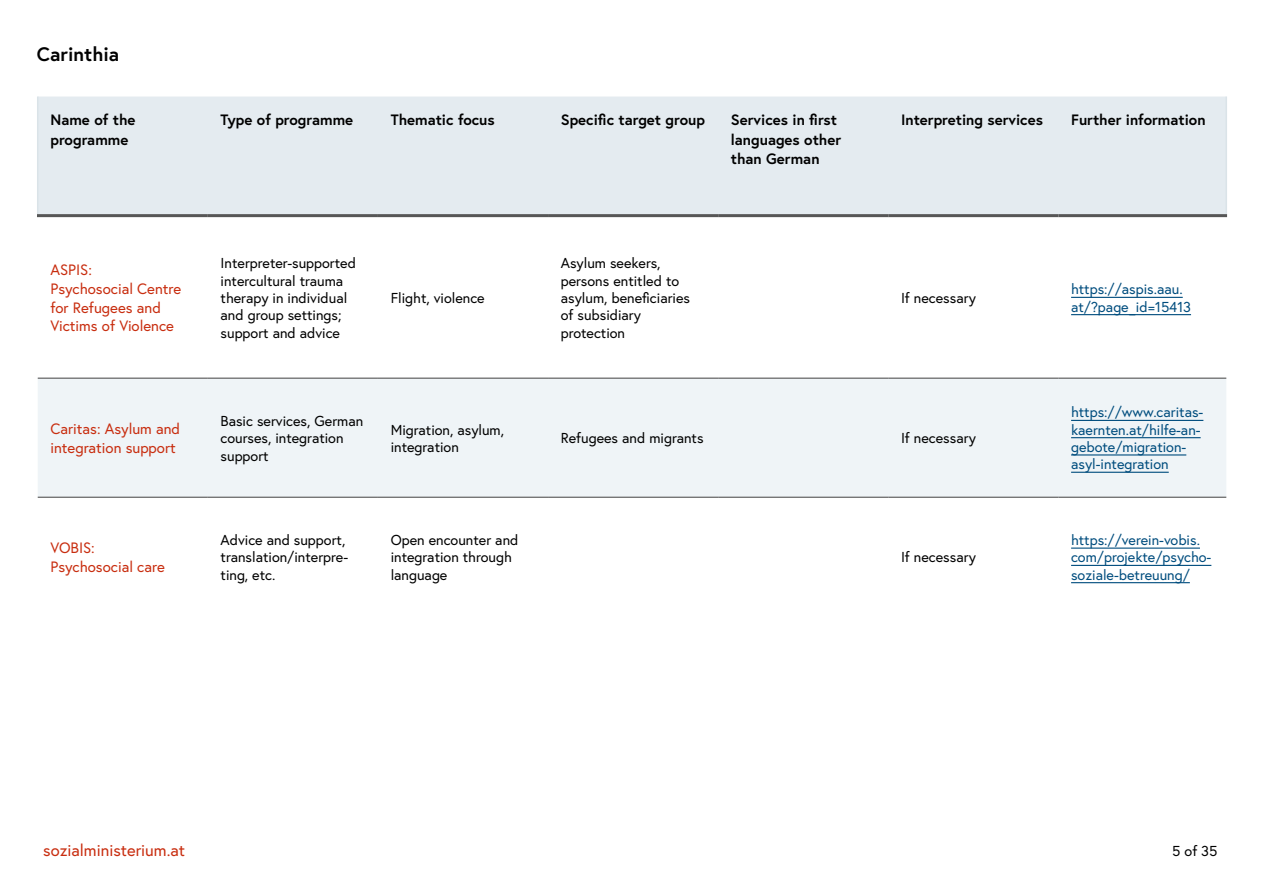
<style>
.page{position:relative;width:1263px;height:893px;background:#fff}
.page>*{position:absolute;margin:0;border:0;box-sizing:border-box;transform-origin:0 0}
.t1{font:700 19.5px "Europa Austria";color:#000}
.t2{font:16.5px "Europa Austria";color:#c82d0f}
.t3{font:700 15px/19.5px "Europa Austria";color:#000}
.td_Name{font:15px/18.8px "Europa Austria";color:#c82d0f}
.t4{font:14.4px/17.2px "Europa Austria";color:#000}
.t5{font:14.4px/17.2px "Europa Austria";color:#004d7e}
</style>
<div class="page">
<div style="left:38px;top:97px;width:1187px;height:117px;background:#e4ebf0"></div>
<svg style="left:38px;top:217px;width:1188px;height:367px"></svg>
<div style="left:38px;top:379px;width:1188px;height:118px;background:#eff4f7"></div>
<hr style="left:37px;top:97px;width:1px;height:117px;background:#dae3e8">
<hr style="left:1225px;top:97px;width:2px;height:117px;background:#dae3e8">
<hr style="left:37px;top:214px;width:171px;height:3px;background:#565656">
<hr style="left:208px;top:214px;width:170px;height:3px;background:#565656">
<hr style="left:378px;top:214px;width:170px;height:3px;background:#565656">
<hr style="left:548px;top:214px;width:170px;height:3px;background:#565656">
<hr style="left:718px;top:214px;width:170px;height:3px;background:#565656">
<hr style="left:888px;top:214px;width:170px;height:3px;background:#565656">
<hr style="left:1058px;top:214px;width:169px;height:3px;background:#565656">
<hr style="left:38px;top:378px;width:170px;height:1px;background:#565656">
<hr style="left:208px;top:378px;width:170px;height:1px;background:#565656">
<hr style="left:378px;top:378px;width:170px;height:1px;background:#565656">
<hr style="left:548px;top:378px;width:170px;height:1px;background:#565656">
<hr style="left:718px;top:378px;width:170px;height:1px;background:#565656">
<hr style="left:888px;top:378px;width:170px;height:1px;background:#565656">
<hr style="left:1058px;top:378px;width:168px;height:1px;background:#565656">
<hr style="left:38px;top:497px;width:170px;height:1px;background:#565656">
<hr style="left:208px;top:497px;width:170px;height:1px;background:#565656">
<hr style="left:378px;top:497px;width:170px;height:1px;background:#565656">
<hr style="left:548px;top:497px;width:170px;height:1px;background:#565656">
<hr style="left:718px;top:497px;width:170px;height:1px;background:#565656">
<hr style="left:888px;top:497px;width:170px;height:1px;background:#565656">
<hr style="left:1058px;top:497px;width:168px;height:1px;background:#565656">
<hr style="left:1071px;top:297px;width:112px;height:1px;background:#004d7e">
<hr style="left:1071px;top:314px;width:120px;height:1px;background:#004d7e">
<hr style="left:1071px;top:420px;width:132px;height:1px;background:#004d7e">
<hr style="left:1071px;top:437px;width:130px;height:1px;background:#004d7e">
<hr style="left:1071px;top:454px;width:115px;height:1px;background:#004d7e">
<hr style="left:1071px;top:472px;width:98px;height:1px;background:#004d7e">
<hr style="left:1071px;top:548px;width:129px;height:1px;background:#004d7e">
<hr style="left:1071px;top:565px;width:140px;height:1px;background:#004d7e">
<hr style="left:1071px;top:582px;width:119px;height:1px;background:#004d7e">
<h2 class="t1" style="left:37px;top:41px;width:84px">Carinthia</h2>
<p class="t3" style="left:50px;top:110px;width:86px">Name of the programme</p>
<p class="t3" style="left:221px;top:110px;width:134px">Type of programme</p>
<p class="t3" style="left:391px;top:110px;width:106px">Thematic focus</p>
<p class="t3" style="left:561px;top:110px;width:146px">Specific target group</p>
<p class="t3" style="left:731px;top:110px;width:112px">Services in first languages other than German</p>
<p class="t3" style="left:901px;top:110px;width:143px">Interpreting services</p>
<p class="t3" style="left:1071px;top:110px;width:136px">Further information</p>
<p class="td_Name" style="left:50px;top:260px;width:132px">ASPIS:<br>Psychosocial Centre for Refugees and<br>Victims of Violence</p>
<p class="t4" style="left:221px;top:254px;width:137px">Interpreter-supported intercultural trauma therapy in individual and group settings; support and advice</p>
<p class="t4" style="left:391px;top:289px;width:96px">Flight, violence</p>
<p class="t4" style="left:561px;top:254px;width:131px">Asylum seekers, persons entitled to asylum, beneficiaries of subsidiary protection</p>
<p class="t4" style="left:901px;top:289px;width:76px">If necessary</p>
<p class="t5" style="left:1071px;top:280px;width:121px">https://aspis.aau. at/?page_id=15413</p>
<p class="td_Name" style="left:50px;top:419px;width:131px">Caritas: Asylum and integration support</p>
<p class="t4" style="left:221px;top:412px;width:144px">Basic services, German courses, integration support</p>
<p class="t4" style="left:391px;top:421px;width:115px">Migration, asylum, integration</p>
<p class="t4" style="left:561px;top:429px;width:144px">Refugees and migrants</p>
<p class="t4" style="left:901px;top:429px;width:76px">If necessary</p>
<p class="td_Name" style="left:50px;top:538px;width:116px">VOBIS:<br>Psychosocial care</p>
<p class="t4" style="left:221px;top:531px;width:129px">Advice and support, translation/interpre&shy;ting, etc.</p>
<p class="t4" style="left:391px;top:531px;width:129px">Open encounter and integration through language</p>
<p class="t4" style="left:901px;top:548px;width:76px">If necessary</p>
<p class="t5" style="left:1071px;top:403px;width:134px">https://www.caritas&shy;kaernten.at/hilfe-an&shy;gebote/migration&shy;asyl-integration</p>
<p class="t5" style="left:1071px;top:531px;width:142px">https://verein-vobis. com/projekte/psycho&shy;soziale-betreuung/</p>
<p class="t2" style="left:43px;top:840px;width:143px">sozialministerium.at</p>
<p class="t4" style="left:1172px;top:842px;width:47px">5 of 35</p>
</div>
